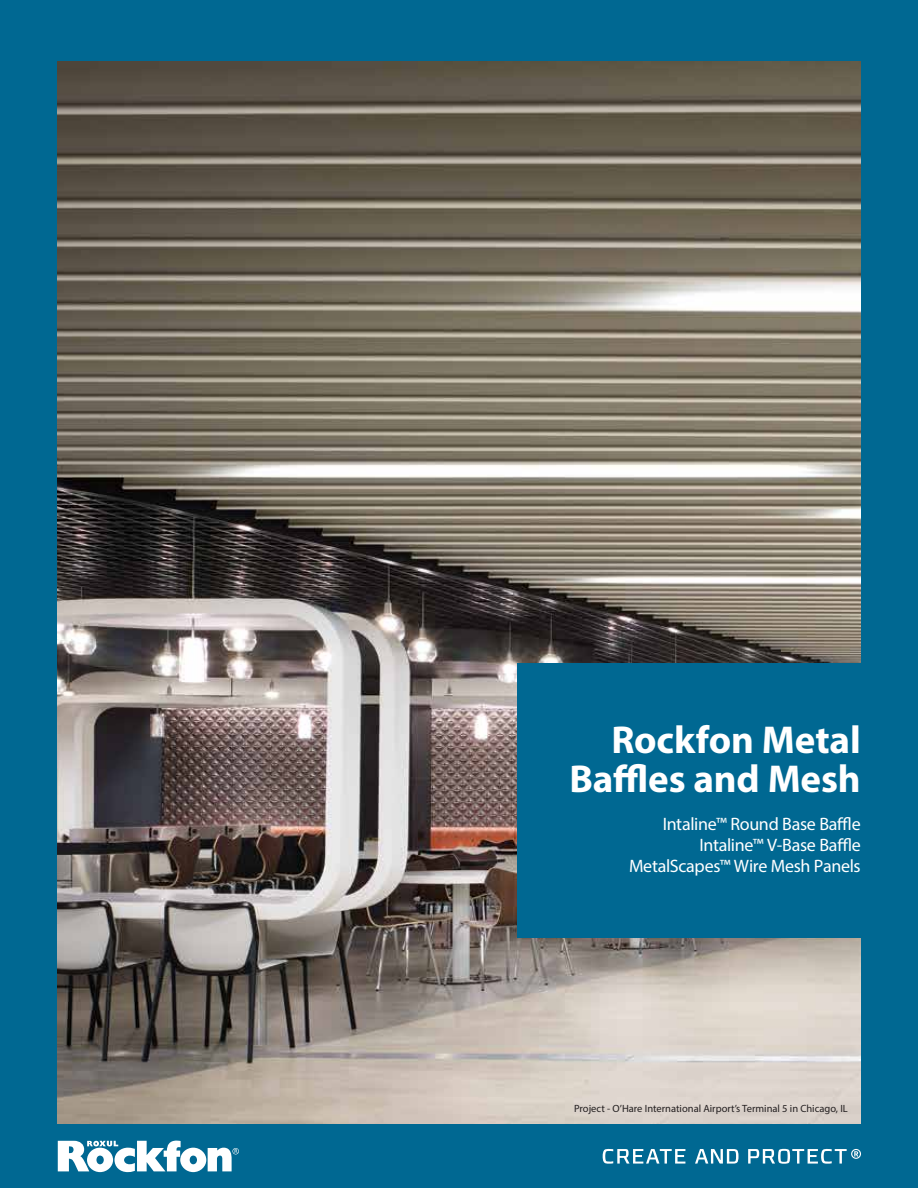
<style>
.page{position:relative;width:918px;height:1188px;background:#006892}
.page>*{position:absolute;margin:0;border:0;box-sizing:border-box;transform-origin:0 0}
.t1{font:700 39px/39px "Myriad Pro";letter-spacing:-.005em;color:#fff;text-align:right}
.t2{font:18px/21px "Myriad Pro";letter-spacing:-.02em;color:#fff;text-align:right}
.t3{font:10.5px "Myriad Pro";color:#231f20}
</style>
<div class="page">
<svg style="left:695px;top:1149px;width:44px;height:15px"></svg>
<svg style="left:748px;top:1148px;width:113px;height:16px"></svg>
<svg style="left:603px;top:1148px;width:82px;height:16px"></svg>
<svg style="left:58px;top:1141px;width:181px;height:31px"></svg>
<img style="left:57px;top:62px;width:804px;height:1062px">
<div style="left:517px;top:663px;width:355px;height:275px;background:#006892"></div>
<h1 class="t1" style="left:570px;top:719px;width:293px">Rockfon Metal<br>Baffles and Mesh</h1>
<p class="t2" style="left:629px;top:813px;width:233px">Intaline™ Round Base Baffle<br>Intaline™ V-Base Baffle<br>MetalScapes™ Wire Mesh Panels</p>
<p class="t3" style="left:574px;top:1102px;width:275px">Project - O’Hare International Airport’s Terminal 5 in Chicago, IL</p>
</div>
